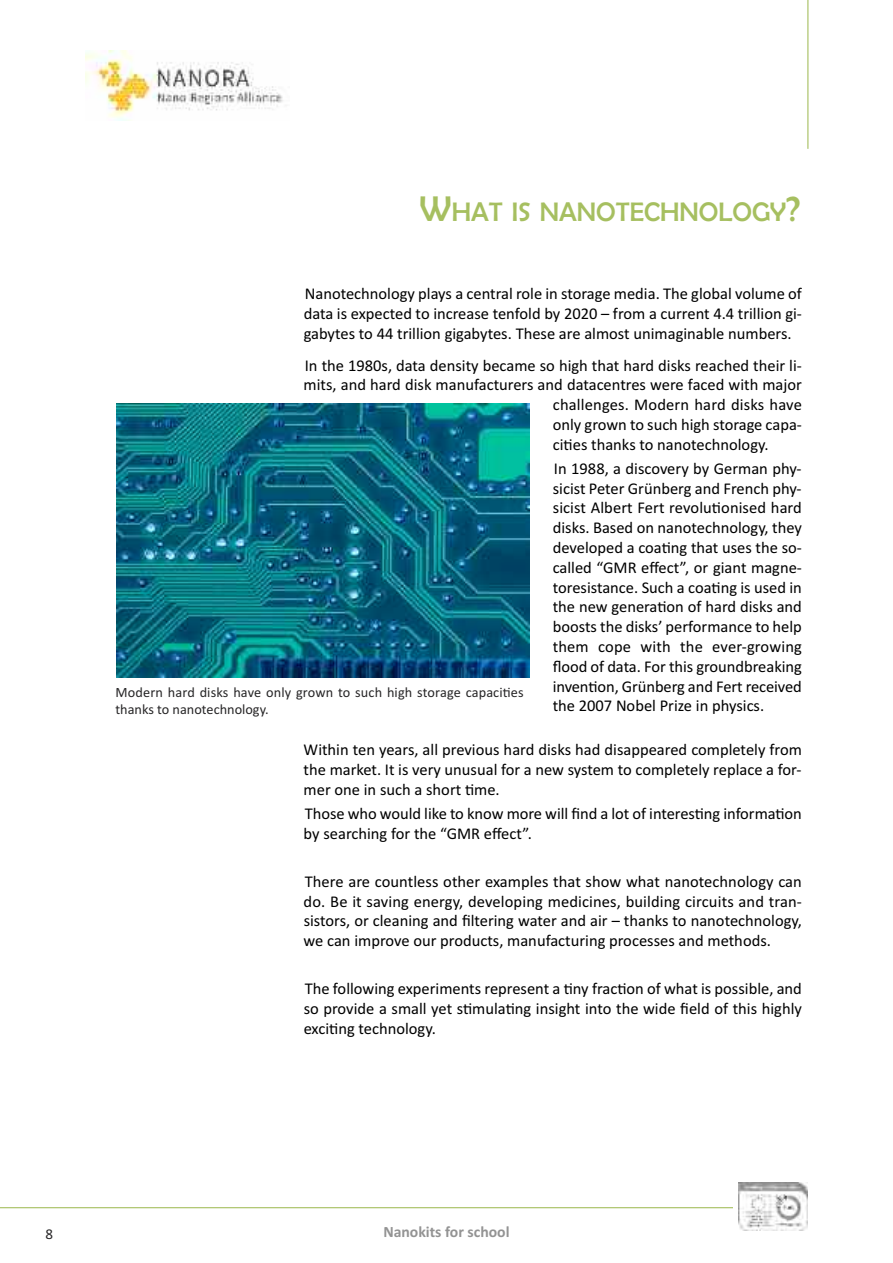
<style>
.page{position:relative;width:893px;height:1263px;background:#fff}
.page>*{position:absolute;margin:0;border:0;box-sizing:border-box;transform-origin:0 0}
.t1{font:27px "Berlin Sans FB";color:#a6bf60}
.t2{font:16.5px/19.8px "Calibri";color:#000;text-align:justify}
.t3{font:700 15.75px "Calibri";color:#939393}
.t4{font:15px "Calibri";color:#272627}
.t5{font:14.25px/17.1px "Calibri";letter-spacing:.005em;color:#272627}
.s1{font-size:36px}
</style>
<div class="page">
<hr style="left:807px;top:0;width:1px;height:149px;background:#a6bf60">
<img style="left:85px;top:50px;width:198px;height:71px">
<img style="left:117px;top:403px;width:412px;height:275px">
<hr style="left:0;top:1207px;width:808px;height:1px;background:#a6bf60">
<div style="left:733px;top:1182px;width:75px;height:49px;background:#fff"></div>
<img style="left:738px;top:1183px;width:70px;height:48px">
<h1 class="t1" style="left:420px;top:196px;width:382px"><span class="s1">W</span>HAT IS NANOTECHNOLOGY<span class="s1">?</span></h1>
<p class="t2" style="left:304px;top:283px;width:500px">Nanotechnology plays a central role in storage media. The global volume of data is expected to increase tenfold by 2020 – from a current 4.4 trillion gi&shy;gabytes to 44 trillion gigabytes. These are almost unimaginable numbers.</p>
<p class="t2" style="left:305px;top:355px;width:499px">In the 1980s, data density became so high that hard disks reached their li-</p>
<p class="t2" style="left:304px;top:375px;width:500px">mits, and hard disk manufacturers and datacentres were faced with major</p>
<p class="t2" style="left:553px;top:395px;width:251px">challenges. Modern hard disks have</p>
<p class="t2" style="left:553px;top:414px;width:251px">only grown to such high storage capa-</p>
<p class="t2" style="left:553px;top:434px;width:217px">cities thanks to nanotechnology.</p>
<p class="t2" style="left:553px;top:458px;width:251px">In 1988, a discovery by German phy&shy;sicist Peter Grünberg and French phy&shy;sicist Albert Fert revolutionised hard disks. Based on nanotechnology, they developed a coating that uses the so&shy;called “GMR effect”, or giant magne&shy;toresistance. Such a coating is used in the new generation of hard disks and boosts the disks’ performance to help them cope with the ever-growing flood of data. For this groundbreaking invention, Grünberg and Fert received the 2007 Nobel Prize in physics.</p>
<p class="t2" style="left:304px;top:740px;width:500px">Within ten years, all previous hard disks had disappeared completely from the market. It is very unusual for a new system to completely replace a for&shy;mer one in such a short time.</p>
<p class="t2" style="left:304px;top:803px;width:500px">Those who would like to know more will find a lot of interesting information by searching for the “GMR effect”.</p>
<p class="t2" style="left:304px;top:871px;width:500px">There are countless other examples that show what nanotechnology can do. Be it saving energy, developing medicines, building circuits and tran&shy;sistors, or cleaning and filtering water and air – thanks to nanotechnology, we can improve our products, manufacturing processes and methods.</p>
<p class="t2" style="left:304px;top:979px;width:500px">The following experiments represent a tiny fraction of what is possible, and so provide a small yet stimulating insight into the wide field of this highly exciting technology.</p>
<p class="t5" style="left:116px;top:684px;width:410px">Modern hard disks have only grown to such high storage capacities thanks to nanotechnology.</p>
<p class="t4" style="left:46px;top:1225px;width:9px">8</p>
<p class="t3" style="left:383px;top:1222px;width:128px">Nanokits for school</p>
</div>
